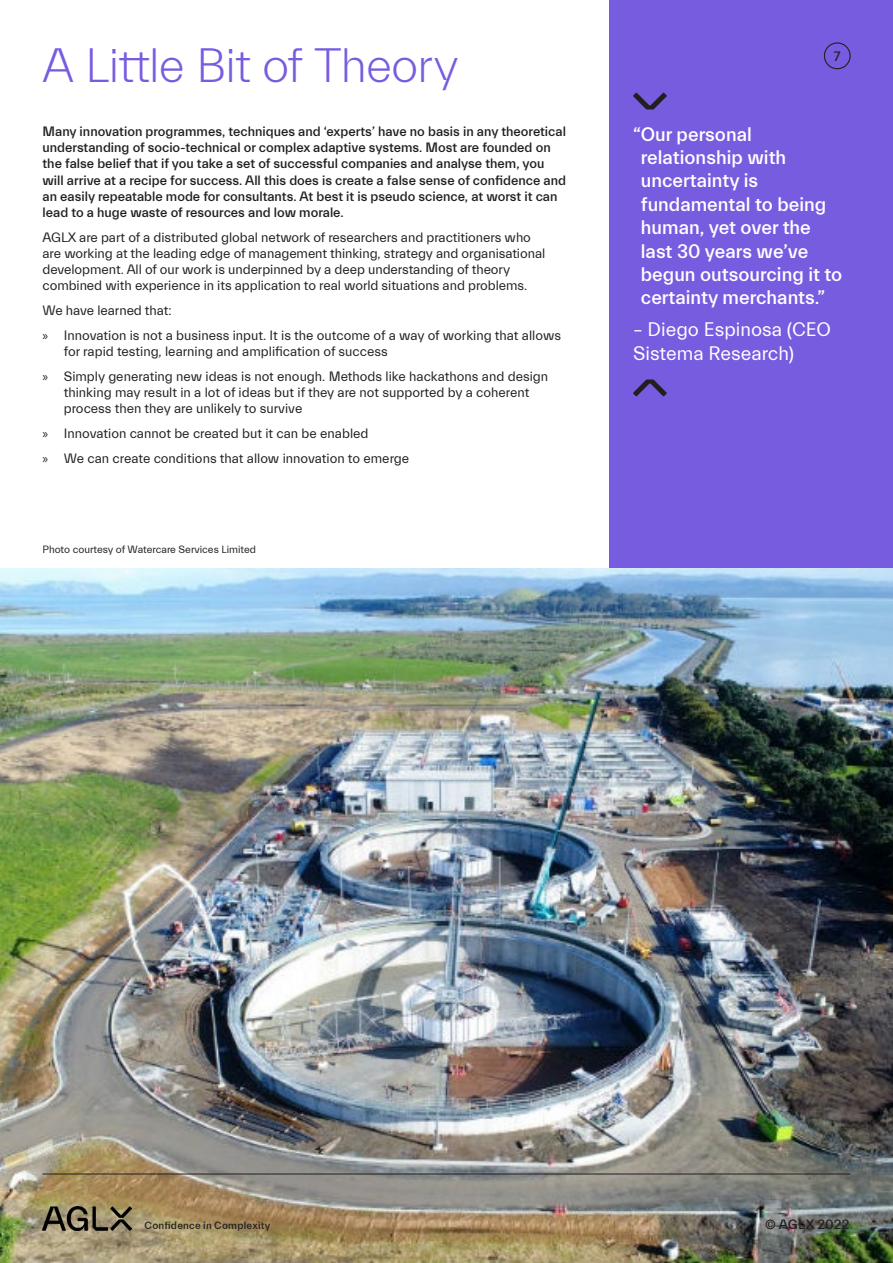
<style>
.page{position:relative;width:893px;height:1263px;background:#fff}
.page>*{position:absolute;margin:0;border:0;box-sizing:border-box;transform-origin:0 0}
.Heading{font:300 48px "Everett";letter-spacing:-.015em;color:#785ce0}
.t1{font:500 19.5px/23.4px "Everett";color:#fff}
.t2{font:19.5px/23.4px "Everett";color:#fff}
.Text{font:13.5px/16.2px "Everett";letter-spacing:-.005em;color:#231f20}
.Text-2{font:500 13.5px/16.2px "Everett";color:#231f20}
.Text_small_7pt{font:10.5px "Everett";color:#231f20}
.t3{font:500 10.5px "Everett";letter-spacing:.025em;color:#231f20}
.s1{font-family:"Myriad Pro"}
</style>
<div class="page">
<div style="left:609px;top:0;width:284px;height:1263px;background:#785ce0"></div>
<svg style="left:633px;top:379px;width:34px;height:17px"></svg>
<svg style="left:633px;top:93px;width:34px;height:16px"></svg>
<img style="left:0;top:568px;width:893px;height:695px">
<hr style="left:43px;top:1173px;width:807px;height:1px;background:#231f20">
<div style="left:824px;top:42px;width:27px;height:27px;border:1px solid #231f20;border-radius:50%"></div>
<img style="left:43px;top:1207px;width:88px;height:23px">
<p class="Heading" style="left:43px;top:40px;width:418px">A Little Bit of Theory</p>
<p class="Text-2" style="left:43px;top:124px;width:525px">Many innovation programmes, techniques and ‘experts’ have no basis in any theoretical understanding of socio-technical or complex adaptive systems. Most are founded on the false belief that if you take a set of successful companies and analyse them, you will arrive at a recipe for success. All this does is create a false sense of confidence and an easily repeatable mode for consultants. At best it is pseudo science, at worst it can lead to a huge waste of resources and low morale.</p>
<p class="Text" style="left:43px;top:229px;width:504px">AGLX are part of a distributed global network of researchers and practitioners who are working at the leading edge of management thinking, strategy and organisational development. All of our work is underpinned by a deep understanding of theory combined with experience in its application to real world situations and problems.</p>
<p class="Text" style="left:43px;top:303px;width:131px">We have learned that:</p>
<p class="Text" style="left:64px;top:328px;width:499px;text-indent:-21px"><span class="s1">»</span> Innovation is not a business input. It is the outcome of a way of working that allows for rapid testing, learning and amplification of success</p>
<p class="Text" style="left:64px;top:368px;width:486px;text-indent:-21px"><span class="s1">»</span> Simply generating new ideas is not enough. Methods like hackathons and design thinking may result in a lot of ideas but if they are not supported by a coherent process then they are unlikely to survive</p>
<p class="Text" style="left:43px;top:426px;width:328px"><span class="s1">»</span> Innovation cannot be created but it can be enabled</p>
<p class="Text" style="left:43px;top:450px;width:368px"><span class="s1">»</span> We can create conditions that allow innovation to emerge</p>
<p class="Text_small_7pt" style="left:43px;top:544px;width:215px">Photo courtesy of Watercare Services Limited</p>
<p class="Text-2" style="left:834px;top:49px;width:8px">7</p>
<p class="t1" style="left:641px;top:123px;width:203px;text-indent:-8px">“Our personal relationship with uncertainty is fundamental to being human, yet over the last 30 years we’ve begun outsourcing it to certainty merchants.”</p>
<p class="t2" style="left:633px;top:318px;width:199px">– Diego Espinosa (CEO<br>Sistema Research)</p>
<p class="t3" style="left:145px;top:1220px;width:127px">Confidence in Complexity</p>
<p class="Text-2" style="left:765px;top:1216px;width:86px">© AGLX 2022</p>
</div>
